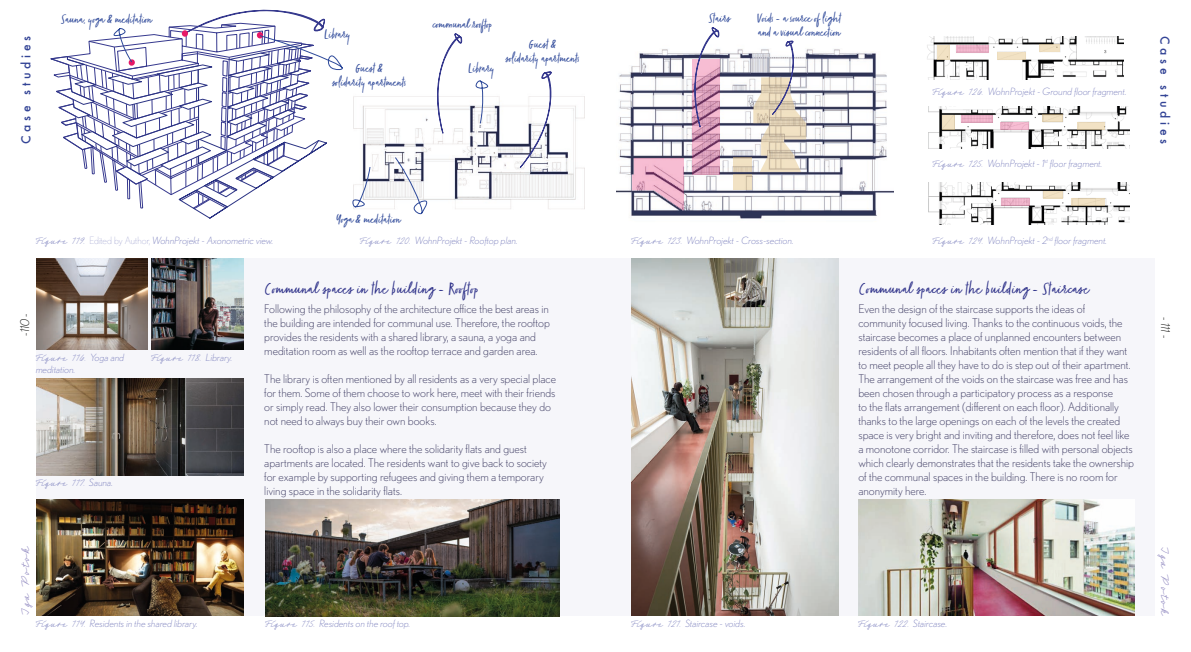
<style>
.page{position:relative;width:1191px;height:652px;background:#fff}
.page>*{position:absolute;margin:0;border:0;box-sizing:border-box;transform-origin:0 0}
.t1{font:18px "Zooja Light Pro";letter-spacing:.025em;color:#2c2f88}
.t2{font:14px/14px "Zooja Light Pro";color:#304a9a}
.t3{font:300 12px/14px "Nobel";color:#413f65}
.t4{font:500 12px "Futura";color:#334496}
.t5{font:12px "Neonoir Slim";color:#877fbb}
.t6{font:italic 300 12px "Nobel";color:#1d1d1b}
.t7{font:italic 300 10px/12px "Nobel";color:#8387c1}
.t8{font:10px "Neonoir Slim";color:#8387c1}
.s1{font-family:"Neonoir Slim";font-weight:400;font-style:normal}
.s2{font-weight:200;font-style:normal}
.s3{font-family:"Nobel";font-weight:300;font-style:italic}
</style>
<div class="page">
<div style="left:36px;top:258px;width:1119px;height:358px;background:#f6f6fa"></div>
<img style="left:353px;top:96px;width:231px;height:113px">
<img style="left:36px;top:258px;width:111px;height:92px">
<img style="left:36px;top:378px;width:207px;height:97px">
<img style="left:151px;top:258px;width:93px;height:92px">
<img style="left:36px;top:500px;width:207px;height:116px">
<img style="left:265px;top:500px;width:294px;height:116px">
<svg style="left:434px;top:33px;width:28px;height:101px"></svg>
<svg style="left:519px;top:71px;width:35px;height:97px"></svg>
<svg style="left:50px;top:56px;width:17px;height:85px"></svg>
<svg style="left:352px;top:166px;width:19px;height:42px"></svg>
<svg style="left:394px;top:156px;width:35px;height:59px"></svg>
<svg style="left:67px;top:9px;width:276px;height:210px"></svg>
<svg style="left:475px;top:80px;width:14px;height:45px"></svg>
<img style="left:631px;top:258px;width:207px;height:358px">
<img style="left:616px;top:32px;width:277px;height:187px">
<img style="left:928px;top:106px;width:201px;height:42px">
<img style="left:928px;top:183px;width:201px;height:42px">
<img style="left:927px;top:36px;width:196px;height:43px">
<img style="left:858px;top:500px;width:276px;height:116px">
<svg style="left:692px;top:128px;width:27px;height:47px"></svg>
<div style="left:1039px;top:45px;width:20px;height:7px;background:#f2e2c4"></div>
<svg style="left:1041px;top:115px;width:21px;height:7px"></svg>
<div style="left:1042px;top:191px;width:20px;height:7px;background:#f2e2c4"></div>
<div style="left:1076px;top:122px;width:28px;height:8px;background:#f2e2c4"></div>
<div style="left:1071px;top:199px;width:34px;height:7px;background:#f2e2c4"></div>
<div style="left:936px;top:45px;width:13px;height:15px;background:#f2e2c4"></div>
<div style="left:942px;top:115px;width:13px;height:15px;background:#f2e2c4"></div>
<div style="left:997px;top:52px;width:28px;height:8px;background:#f2e2c4"></div>
<svg style="left:1000px;top:122px;width:28px;height:8px"></svg>
<div style="left:1001px;top:198px;width:28px;height:8px;background:#edb2c8"></div>
<div style="left:956px;top:45px;width:32px;height:8px;background:#ecb1c8"></div>
<div style="left:961px;top:115px;width:31px;height:8px;background:#ecb2c8"></div>
<svg style="left:753px;top:40px;width:53px;height:132px"></svg>
<svg style="left:691px;top:27px;width:28px;height:101px"></svg>
<svg style="left:733px;top:158px;width:19px;height:14px"></svg>
<svg style="left:733px;top:175px;width:19px;height:15px"></svg>
<svg style="left:632px;top:158px;width:52px;height:52px;background:#deb3c7"></svg>
<p class="t4" style="left:18px;top:144px;width:109px;rotate:-90deg">C a s e s t u d i e s</p>
<p class="t2" style="left:61px;top:13px;width:92px">Sauna, yoga &amp; meditation</p>
<p class="t2" style="left:324px;top:29px;width:28px">Library</p>
<p class="t2" style="left:355px;top:63px;width:29px">Guest &amp;</p>
<p class="t2" style="left:332px;top:77px;width:76px">solidarity apartments</p>
<p class="t2" style="left:432px;top:18px;width:61px">communal rooftop</p>
<p class="t2" style="left:468px;top:63px;width:28px">Library</p>
<p class="t2" style="left:528px;top:39px;width:29px">Guest &amp;</p>
<p class="t2" style="left:505px;top:53px;width:76px">solidarity apartments</p>
<p class="t2" style="left:336px;top:213px;width:66px">Yoga &amp; meditation</p>
<p class="t7" style="left:36px;top:234px;width:239px"><span class="s1">Figure 119.</span> <span class="s2">Edited by Author,</span> WohnProjekt - Axonometric view.</p>
<p class="t7" style="left:360px;top:234px;width:159px"><span class="s1">Figure 120.</span> WohnProjekt - Rooftop plan.</p>
<p class="t6" style="left:18px;top:336px;width:24px;rotate:-90deg">-110 -</p>
<p class="t7" style="left:36px;top:351px;width:90px"><span class="s1">Figure 116.</span> Yoga and meditation.</p>
<p class="t8" style="left:151px;top:352px;width:83px">Figure 118. <span class="s3">Library.</span></p>
<p class="t8" style="left:36px;top:477px;width:79px">Figure 117. <span class="s3">Sauna.</span></p>
<p class="t1" style="left:264px;top:279px;width:215px">Communal spaces in the building - Rooftop</p>
<p class="t3" style="left:264px;top:302px;width:287px">Following the philosophy of the architecture office the best areas in the building are intended for communal use. Therefore, the rooftop provides the residents with a shared library, a sauna, a yoga and meditation room as well as the rooftop terrace and garden area.</p>
<p class="t3" style="left:264px;top:372px;width:293px">The library is often mentioned by all residents as a very special place for them. Some of them choose to work here, meet with their friends or simply read. They also lower their consumption because they do not need to always buy their own books.</p>
<p class="t3" style="left:264px;top:442px;width:284px">The rooftop is also a place where the solidarity flats and guest apartments are located. The residents want to give back to society for example by supporting refugees and giving them a temporary living space in the solidarity flats.</p>
<p class="t2" style="left:708px;top:12px;width:22px">Stairs</p>
<p class="t2" style="left:757px;top:12px;width:85px">Voids - a source of light and a visual connection</p>
<p class="t7" style="left:932px;top:85px;width:195px"><span class="s1">Figure 126.</span> WohnProjekt - Ground floor fragment.</p>
<p class="t7" style="left:932px;top:157px;width:171px"><span class="s1">Figure 125.</span> WohnProjekt - 1<sup>st</sup> floor fragment.</p>
<p class="t4" style="left:1173px;top:36px;width:109px;rotate:90deg">C a s e s t u d i e s</p>
<p class="t7" style="left:631px;top:234px;width:164px"><span class="s1">Figure 123.</span> WohnProjekt - Cross-section.</p>
<p class="t7" style="left:932px;top:234px;width:176px"><span class="s1">Figure 124.</span> WohnProjekt - 2<sup>nd</sup> floor fragment.</p>
<p class="t1" style="left:858px;top:279px;width:230px">Communal spaces in the building - Staircase</p>
<p class="t3" style="left:858px;top:302px;width:274px">Even the design of the staircase supports the ideas of community focused living. Thanks to the continuous voids, the staircase becomes a place of unplanned encounters between residents of all floors. Inhabitants often mention that if they want to meet people all they have to do is step out of their apartment.</p>
<p class="t3" style="left:858px;top:372px;width:277px">The arrangement of the voids on the staircase was free and has been chosen through a participatory process as a response<br>to the flats arrangement (different on each floor). Additionally thanks to the large openings on each of the levels the created space is very bright and inviting and therefore, does not feel like a monotone corridor. The staircase is filled with personal objects which clearly demonstrates that the residents take the ownership of the communal spaces in the building. There is no room for anonymity here.</p>
<p class="t6" style="left:1172px;top:317px;width:23px;rotate:90deg">- 111 -</p>
<p class="t5" style="left:18px;top:614px;width:71px;rotate:-90deg">Iga Potok</p>
<p class="t5" style="left:1172px;top:548px;width:71px;rotate:90deg">Iga Potok</p>
<p class="t7" style="left:631px;top:617px;width:116px"><span class="s1">Figure 121.</span> Staircase - voids.</p>
<p class="t8" style="left:858px;top:617px;width:90px">Figure 122. <span class="s3">Staircase.</span></p>
<p class="t7" style="left:36px;top:617px;width:163px"><span class="s1">Figure 114.</span> Residents in the shared library.</p>
<p class="t7" style="left:265px;top:617px;width:146px"><span class="s1">Figure 115.</span> Residents on the roof top.</p>
</div>
